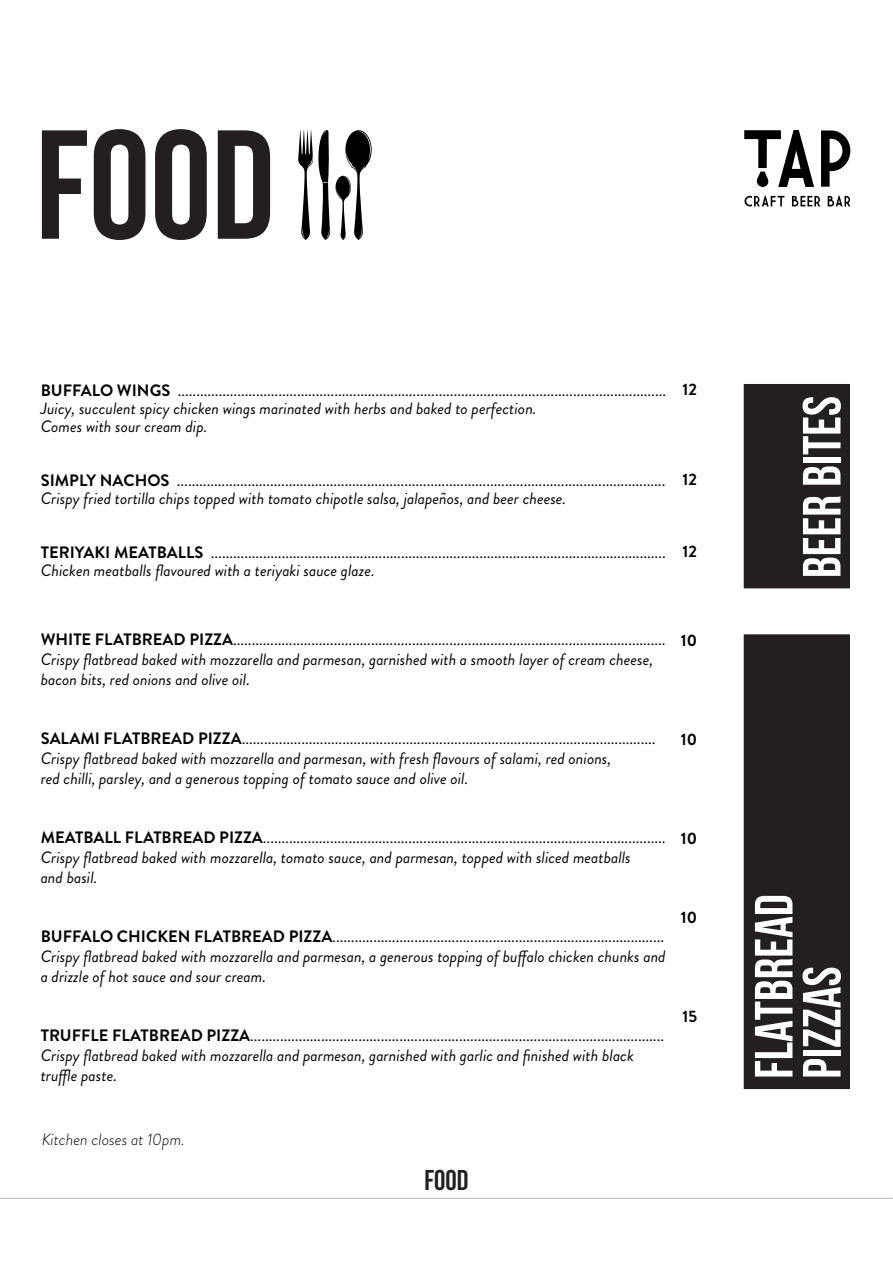
<style>
.page{position:relative;width:893px;height:1263px;background:#fff}
.page>*{position:absolute;margin:0;border:0;box-sizing:border-box;transform-origin:0 0}
.t1{font:700 53.7px/48px "Bebas Neue";color:#fff}
.t2{font:700 28.5px "Bebas Neue";color:#231f20}
.t3{font:16.5px/19.8px "Brandon Grotesque";color:#050504}
.t4{font:italic 16.5px/19.8px "Brandon Grotesque";color:#050504}
.t5{font:italic 300 16.5px "Brandon Grotesque";color:#050504}
.t6{font:700 16.5px "Brandon Grotesque";letter-spacing:.005em;color:#050504}
.s1{font-weight:700}
.s2{font-style:italic}
.s3{font-weight:700;font-style:normal}
.s4{font-style:normal}
</style>
<div class="page">
<svg style="left:42px;top:130px;width:45px;height:109px"></svg>
<svg style="left:94px;top:129px;width:51px;height:111px"></svg>
<svg style="left:155px;top:129px;width:52px;height:111px"></svg>
<svg style="left:218px;top:130px;width:52px;height:109px"></svg>
<svg style="left:821px;top:130px;width:29px;height:57px"></svg>
<svg style="left:744px;top:130px;width:70px;height:57px"></svg>
<svg style="left:744px;top:196px;width:40px;height:10px"></svg>
<svg style="left:792px;top:196px;width:28px;height:10px"></svg>
<svg style="left:828px;top:196px;width:22px;height:10px"></svg>
<svg style="left:336px;top:130px;width:36px;height:110px"></svg>
<svg style="left:298px;top:130px;width:32px;height:110px"></svg>
<hr style="left:0;top:1198px;width:893px;height:1px;background:#b7b7b7">
<div style="left:744px;top:634px;width:106px;height:455px;background:#231f20"></div>
<div style="left:744px;top:384px;width:106px;height:204px;background:#231f20"></div>
<p class="t3" style="left:41px;top:381px;width:627px;line-height:18px"><span class="s1">BUFFALO WINGS</span> ...................................................................................................................................<br><span class="s2">Juicy, succulent spicy chicken wings marinated with herbs and baked to perfection.<br>Comes with sour cream dip.</span></p>
<p class="t3" style="left:41px;top:471px;width:626px;line-height:18px"><span class="s1">SIMPLY NACHOS</span> ...................................................................................................................................<br><span class="s2">Crispy fried tortilla chips topped with tomato chipotle salsa, jalapeños, and beer cheese.</span></p>
<p class="t3" style="left:41px;top:543px;width:627px;line-height:18px"><span class="s1">TERIYAKI MEATBALLS</span> ..........................................................................................................................<br><span class="s2">Chicken meatballs flavoured with a teriyaki sauce glaze.</span></p>
<p class="t6" style="left:683px;top:377px;width:16px">12</p>
<p class="t6" style="left:683px;top:467px;width:16px">12</p>
<p class="t6" style="left:683px;top:539px;width:16px">12</p>
<p class="t3" style="left:41px;top:630px;width:626px"><span class="s1">WHITE FLATBREAD PIZZA</span>....................................................................................................................<br><span class="s2">Crispy flatbread baked with mozzarella and parmesan, garnished with a smooth layer of cream cheese, bacon bits, red onions and olive oil.</span></p>
<p class="t6" style="left:681px;top:629px;width:18px">10</p>
<p class="t4" style="left:41px;top:729px;width:616px"><span class="s3">SALAMI FLATBREAD PIZZA</span><span class="s4">...............................................................................................................<br></span>Crispy flatbread baked with <span class="s4">m</span>ozzarella and parmesan, with fresh flavours of salami, red onions,<br>red chilli, parsley, and a generous topping of tomato sauce and olive oil.</p>
<p class="t6" style="left:681px;top:728px;width:18px">10</p>
<p class="t3" style="left:41px;top:828px;width:626px"><span class="s1">MEATBALL FLATBREAD PIZZA</span>............................................................................................................<br><span class="s2">Crispy flatbread baked with mozzarella, tomato sauce, and parmesan, topped with sliced meatballs<br>and basil.</span></p>
<p class="t4" style="left:41px;top:927px;width:626px;text-align:justify"><span class="s3">BUFFALO CHICKEN FLATBREAD PIZZA</span><span class="s4">.........................................................................................<br></span>Crispy flatbread baked with mozzarella and parmesan, a generous topping of buffalo chicken chunks and a drizzle of hot sauce and sour cream.</p>
<p class="t3" style="left:41px;top:1026px;width:625px"><span class="s1">TRUFFLE FLATBREAD PIZZA</span>...............................................................................................................<br><span class="s2">Crispy flatbread baked with mozzarella and parmesan, garnished with garlic and finished with black truffle paste.</span></p>
<p class="t6" style="left:681px;top:827px;width:18px">10</p>
<p class="t6" style="left:681px;top:906px;width:18px">10</p>
<p class="t6" style="left:682px;top:1005px;width:16px">15</p>
<p class="t5" style="left:42px;top:1127px;width:145px">Kitchen closes at 10pm.</p>
<h2 class="t2" style="left:424px;top:1168px;width:46px">FOOD</h2>
<h1 class="t1" style="left:803px;top:578px;width:184px;rotate:-90deg">BEER BITES</h1>
<h1 class="t1" style="left:755px;top:1079px;width:186px;rotate:-90deg">FLATBREAD<br>PIZZAS</h1>
</div>
